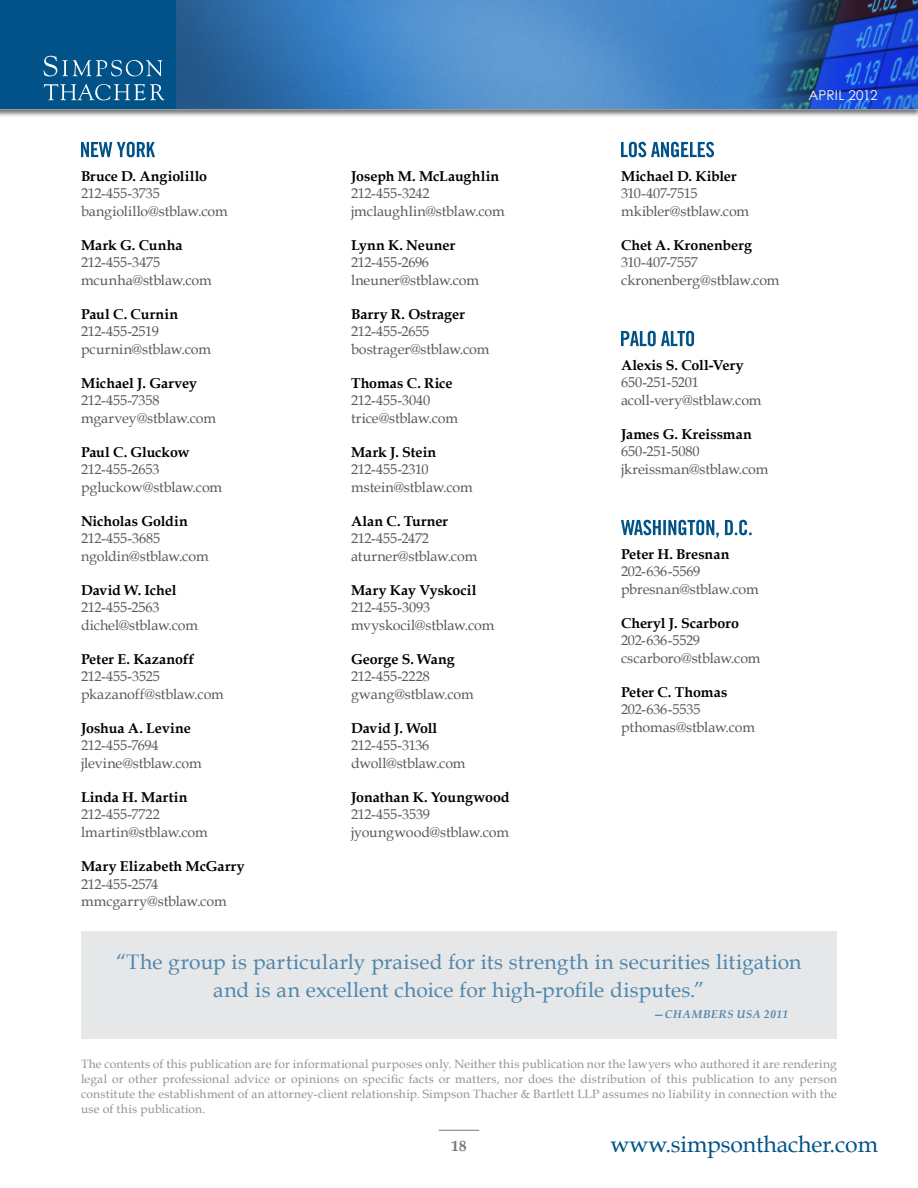
<style>
.page{position:relative;width:918px;height:1188px;background:#fff}
.page>*{position:absolute;margin:0;border:0;box-sizing:border-box;transform-origin:0 0}
.t1{font:22.95px "Book Antiqua";letter-spacing:-.005em;color:#005288}
.t2{font:21px/28.5px "Book Antiqua";letter-spacing:.01em;color:#4d86ac;text-align:center}
.t3{font:700 15px "Book Antiqua";color:#77787b}
.t4{font:14.25px/17.2px "Book Antiqua";letter-spacing:-.01em;color:#58595b}
.t5{font:700 14.25px "Book Antiqua";letter-spacing:.005em;color:#000}
.t6{font:700 14.25px "Book Antiqua";letter-spacing:-.015em;color:#000}
.t7{font:13.5px "Century Gothic";letter-spacing:-.005em;color:#fff}
.t8{font:12px/15px "Book Antiqua";letter-spacing:.02em;color:#919195;text-align:justify}
.t9{font:italic 700 11.25px "Book Antiqua";letter-spacing:.055em;color:#4d86ac}
</style>
<div class="page">
<img style="left:0;top:108px;width:918px;height:8px">
<img style="left:177px;top:0;width:741px;height:109px">
<div style="left:0;top:0;width:176px;height:109px;background:#005288"></div>
<svg style="left:44px;top:56px;width:118px;height:20px"></svg>
<svg style="left:44px;top:84px;width:121px;height:16px"></svg>
<hr style="left:439px;top:1130px;width:40px;height:1px;background:#77787b">
<div style="left:81px;top:932px;width:756px;height:108px;background:#e6e7e8"></div>
<svg style="left:621px;top:142px;width:93px;height:15px"></svg>
<svg style="left:621px;top:331px;width:73px;height:15px"></svg>
<svg style="left:621px;top:520px;width:131px;height:18px"></svg>
<svg style="left:81px;top:142px;width:74px;height:15px"></svg>
<p class="t5" style="left:81px;top:168px;width:128px">Bruce D. Angiolillo</p>
<p class="t4" style="left:81px;top:185px;width:148px">212-455-3735 bangiolillo@stblaw.com</p>
<p class="t5" style="left:81px;top:237px;width:103px">Mark G. Cunha</p>
<p class="t4" style="left:81px;top:254px;width:132px">212-455-3475 mcunha@stblaw.com</p>
<p class="t5" style="left:81px;top:306px;width:99px">Paul C. Curnin</p>
<p class="t4" style="left:81px;top:323px;width:131px">212-455-2519 pcurnin@stblaw.com</p>
<p class="t5" style="left:81px;top:375px;width:118px">Michael J. Garvey</p>
<p class="t4" style="left:81px;top:392px;width:137px">212-455-7358 mgarvey@stblaw.com</p>
<p class="t6" style="left:81px;top:444px;width:110px">Paul C. Gluckow</p>
<p class="t4" style="left:81px;top:461px;width:143px">212-455-2653 pgluckow@stblaw.com</p>
<p class="t5" style="left:81px;top:513px;width:108px">Nicholas Goldin</p>
<p class="t4" style="left:81px;top:530px;width:129px">212-455-3685 ngoldin@stblaw.com</p>
<p class="t5" style="left:81px;top:582px;width:97px">David W. Ichel</p>
<p class="t4" style="left:81px;top:599px;width:119px">212-455-2563 dichel@stblaw.com</p>
<p class="t5" style="left:81px;top:651px;width:115px">Peter E. Kazanoff</p>
<p class="t4" style="left:81px;top:668px;width:144px">212-455-3525 pkazanoff@stblaw.com</p>
<p class="t5" style="left:81px;top:720px;width:111px">Joshua A. Levine</p>
<p class="t4" style="left:81px;top:737px;width:122px">212-455-7694 jlevine@stblaw.com</p>
<p class="t5" style="left:81px;top:789px;width:108px">Linda H. Martin</p>
<p class="t4" style="left:81px;top:806px;width:128px">212-455-7722 lmartin@stblaw.com</p>
<p class="t5" style="left:81px;top:858px;width:165px">Mary Elizabeth McGarry</p>
<p class="t4" style="left:81px;top:875px;width:147px">212-455-2574 mmcgarry@stblaw.com</p>
<p class="t5" style="left:351px;top:168px;width:150px">Joseph M. McLaughlin</p>
<p class="t4" style="left:351px;top:185px;width:155px">212-455-3242 jmclaughlin@stblaw.com</p>
<p class="t5" style="left:351px;top:237px;width:106px">Lynn K. Neuner</p>
<p class="t4" style="left:351px;top:254px;width:130px">212-455-2696 lneuner@stblaw.com</p>
<p class="t5" style="left:351px;top:306px;width:115px">Barry R. Ostrager</p>
<p class="t4" style="left:351px;top:323px;width:140px">212-455-2655 bostrager@stblaw.com</p>
<p class="t5" style="left:351px;top:375px;width:103px">Thomas C. Rice</p>
<p class="t4" style="left:351px;top:392px;width:109px">212-455-3040 trice@stblaw.com</p>
<p class="t5" style="left:351px;top:444px;width:87px">Mark J. Stein</p>
<p class="t4" style="left:351px;top:461px;width:123px">212-455-2310 mstein@stblaw.com</p>
<p class="t5" style="left:351px;top:513px;width:99px">Alan C. Turner</p>
<p class="t4" style="left:351px;top:530px;width:128px">212-455-2472 aturner@stblaw.com</p>
<p class="t5" style="left:351px;top:582px;width:127px">Mary Kay Vyskocil</p>
<p class="t4" style="left:351px;top:599px;width:145px">212-455-3093 mvyskocil@stblaw.com</p>
<p class="t5" style="left:351px;top:651px;width:105px">George S. Wang</p>
<p class="t4" style="left:351px;top:668px;width:124px">212-455-2228 gwang@stblaw.com</p>
<p class="t6" style="left:351px;top:720px;width:88px">David J. Woll</p>
<p class="t4" style="left:351px;top:737px;width:116px">212-455-3136 dwoll@stblaw.com</p>
<p class="t5" style="left:351px;top:789px;width:160px">Jonathan K. Youngwood</p>
<p class="t4" style="left:351px;top:806px;width:159px">212-455-3539 jyoungwood@stblaw.com</p>
<p class="t5" style="left:621px;top:168px;width:117px">Michael D. Kibler</p>
<p class="t4" style="left:621px;top:185px;width:130px">310-407-7515 mkibler@stblaw.com</p>
<p class="t5" style="left:621px;top:237px;width:133px">Chet A. Kronenberg</p>
<p class="t4" style="left:621px;top:254px;width:160px">310-407-7557 ckronenberg@stblaw.com</p>
<p class="t5" style="left:621px;top:357px;width:124px">Alexis S. Coll-Very</p>
<p class="t4" style="left:621px;top:374px;width:142px">650-251-5201 acoll-very@stblaw.com</p>
<p class="t5" style="left:621px;top:426px;width:132px">James G. Kreissman</p>
<p class="t4" style="left:621px;top:443px;width:149px">650-251-5080 jkreissman@stblaw.com</p>
<p class="t5" style="left:621px;top:546px;width:110px">Peter H. Bresnan</p>
<p class="t4" style="left:621px;top:563px;width:139px">202-636-5569 pbresnan@stblaw.com</p>
<p class="t5" style="left:621px;top:615px;width:120px">Cheryl J. Scarboro</p>
<p class="t4" style="left:621px;top:632px;width:141px">202-636-5529 cscarboro@stblaw.com</p>
<p class="t5" style="left:621px;top:684px;width:108px">Peter C. Thomas</p>
<p class="t4" style="left:621px;top:701px;width:136px">202-636-5535 pthomas@stblaw.com</p>
<p class="t7" style="left:808px;top:87px;width:71px">April 2012</p>
<h2 class="t2" style="left:116px;top:947px;width:687px">“The group is particularly praised for its strength in securities litigation and is an excellent choice for high-profile disputes.”</h2>
<p class="t9" style="left:653px;top:1007px;width:137px">—CHAMBERS USA 2011</p>
<p class="t8" style="left:81px;top:1057px;width:758px">The contents of this publication are for informational purposes only. Neither this publication nor the lawyers who authored it are rendering legal or other professional advice or opinions on specific facts or matters, nor does the distribution of this publication to any person constitute the establishment of an attorney-client relationship. Simpson Thacher &amp; Bartlett LLP assumes no liability in connection with the use of this publication.</p>
<p class="t3" style="left:452px;top:1137px;width:16px">18</p>
<h1 class="t1" style="left:610px;top:1130px;width:269px">www.simpsonthacher.com</h1>
</div>
